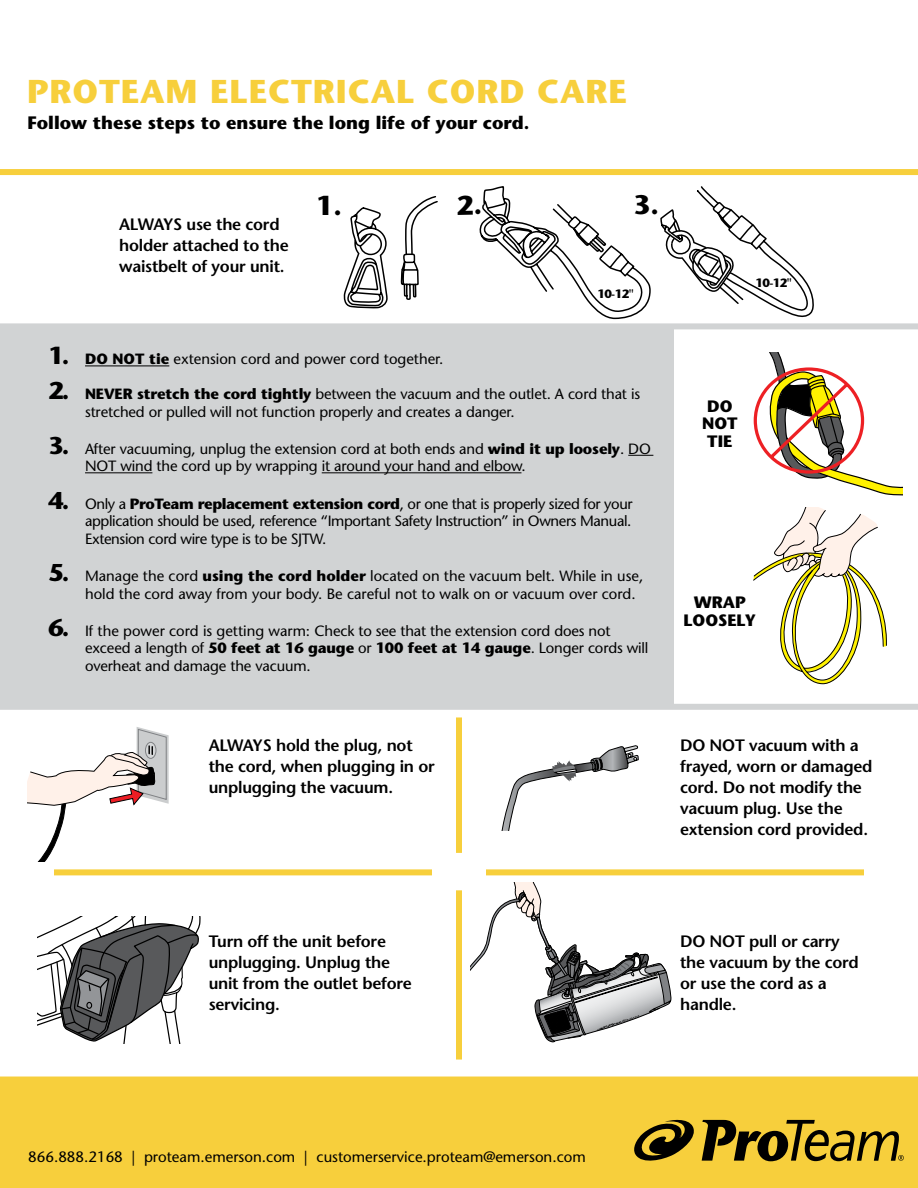
<style>
.page{position:relative;width:918px;height:1188px;background:#fff}
.page>*{position:absolute;margin:0;border:0;box-sizing:border-box;transform-origin:0 0}
.t1{font:700 33px "Stone Sans";letter-spacing:.03em;color:#f7cf3c}
.t2{font:700 27px "Stone Sans";color:#000}
.t3{font:700 18px "Stone Sans";color:#000}
.t4{font:600 16.5px/21px "Stone Sans";letter-spacing:-.015em;color:#000}
.t5{font:700 16.5px/17.5px "Stone Sans";color:#000;text-align:center}
.t6{font:15px "Stone Sans";color:#000}
.t7{font:14.85px/17.5px "Stone Sans";letter-spacing:-.01em;color:#000}
.t8{font:700 12px "Stone Sans";letter-spacing:-.05em;color:#000}
.s1{font-weight:700;font-size:24.3px}
.s2{font-weight:700}
</style>
<div class="page">
<div style="left:0;top:1077px;width:918px;height:111px;background:#f7cf3c"></div>
<div style="left:0;top:324px;width:673px;height:384px;background:#d1d3d4"></div>
<svg style="left:753px;top:507px;width:134px;height:177px"></svg>
<hr style="left:85px;top:366px;width:84px;height:1px;background:#000">
<svg style="left:628px;top:455px;width:25px;height:1px"></svg>
<hr style="left:85px;top:472px;width:67px;height:1px;background:#000">
<hr style="left:322px;top:472px;width:199px;height:1px;background:#000">
<svg style="left:501px;top:746px;width:138px;height:85px"></svg>
<svg style="left:28px;top:727px;width:141px;height:134px"></svg>
<svg style="left:470px;top:882px;width:202px;height:160px"></svg>
<svg style="left:38px;top:917px;width:163px;height:126px"></svg>
<svg style="left:754px;top:352px;width:148px;height:144px"></svg>
<div style="left:0;top:323px;width:918px;height:6px;background:#d1d3d4"></div>
<div style="left:0;top:704px;width:918px;height:6px;background:#d1d3d4"></div>
<div style="left:456px;top:717px;width:6px;height:136px;background:#f7cf3c"></div>
<div style="left:456px;top:890px;width:6px;height:170px;background:#f7cf3c"></div>
<div style="left:486px;top:869px;width:378px;height:6px;background:#f7cf3c"></div>
<div style="left:54px;top:869px;width:378px;height:6px;background:#f7cf3c"></div>
<svg style="left:634px;top:1119px;width:270px;height:43px"></svg>
<div style="left:0;top:169px;width:918px;height:6px;background:#f7cf3c"></div>
<svg style="left:343px;top:196px;width:95px;height:113px"></svg>
<svg style="left:479px;top:186px;width:335px;height:134px"></svg>
<h1 class="t1" style="left:27px;top:72px;width:601px">PROTEAM ELECTRICAL CORD CARE</h1>
<p class="t3" style="left:28px;top:112px;width:503px">Follow these steps to ensure the long life of your cord.</p>
<p class="t4" style="left:119px;top:213px;width:171px">ALWAYS use the cord holder attached to the waistbelt of your unit.</p>
<h2 class="t2" style="left:316px;top:189px;width:27px">1.</h2>
<p class="t8" style="left:597px;top:287px;width:38px">10-12"</p>
<p class="t7" style="left:49px;top:351px;width:396px"><span class="s1">1.</span> <span class="s2">DO NOT tie</span> extension cord and power cord together.</p>
<p class="t7" style="left:85px;top:385px;width:557px;text-indent:-36px"><span class="s1">2.</span> <span class="s2">NEVER stretch the cord tightly</span> between the vacuum and the outlet. A cord that is stretched or pulled will not function properly and creates a danger.</p>
<p class="t7" style="left:85px;top:440px;width:567px;text-indent:-36px"><span class="s1">3.</span> After vacuuming, unplug the extension cord at both ends and <span class="s2">wind it up loosely</span>. DO<br>NOT wind the cord up by wrapping it around your hand and elbow.</p>
<p class="t7" style="left:85px;top:495px;width:549px;text-align:justify;text-indent:-36px"><span class="s1">4.</span> Only a <span class="s2">ProTeam replacement extension cord</span>, or one that is properly sized for your application should be used, reference “Important Safety Instruction” in Owners Manual.<br>Extension cord wire type is to be SJTW.</p>
<p class="t7" style="left:85px;top:567px;width:560px;text-indent:-36px"><span class="s1">5.</span> Manage the cord <span class="s2">using the cord holder</span> located on the vacuum belt. While in use, hold the cord away from your body. Be careful not to walk on or vacuum over cord.</p>
<p class="t7" style="left:85px;top:622px;width:565px;text-indent:-36px"><span class="s1">6.</span> If the power cord is getting warm: Check to see that the extension cord does not exceed a length of <span class="s2">50 feet at 16 gauge</span> or <span class="s2">100 feet at 14 gauge</span>. Longer cords will overheat and damage the vacuum.</p>
<p class="t4" style="left:209px;top:735px;width:228px">ALWAYS hold the plug, not the cord, when plugging in or unplugging the vacuum.</p>
<p class="t8" style="left:755px;top:276px;width:38px">10-12"</p>
<p class="t5" style="left:702px;top:397px;width:37px">DO<br>NOT<br>TIE</p>
<p class="t5" style="left:683px;top:594px;width:74px">WRAP<br>LOOSELY</p>
<p class="t4" style="left:680px;top:735px;width:194px">DO NOT vacuum with a frayed, worn or damaged cord. Do not modify the vacuum plug. Use the extension cord provided.</p>
<p class="t4" style="left:209px;top:931px;width:205px">Turn off the unit before unplugging. Unplug the unit from the outlet before servicing.</p>
<p class="t4" style="left:680px;top:931px;width:180px">DO NOT pull or carry the vacuum by the cord or use the cord as a handle.</p>
<p class="t6" style="left:28px;top:1148px;width:559px">866.888.2168 | proteam.emerson.com | customerservice.proteam@emerson.com</p>
</div>
